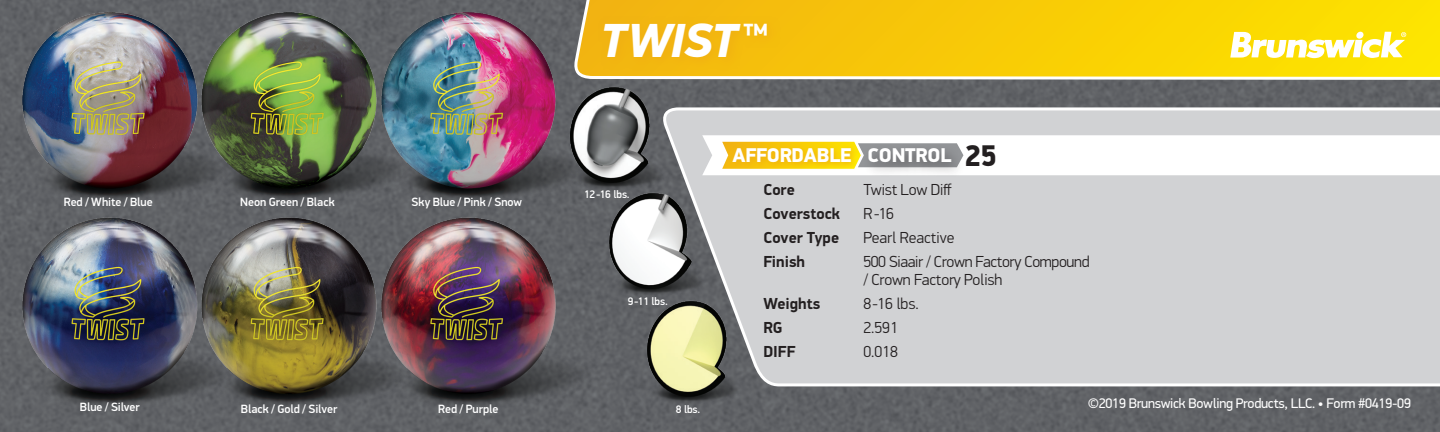
<style>
.page{position:relative;width:1440px;height:432px;background:#fff}
.page>*{position:absolute;margin:0;border:0;box-sizing:border-box;transform-origin:0 0}
.t1{font:italic 900 48px "PF Din Display Pro";letter-spacing:-.03em;color:#fff}
.t2{font:900 20px "PF Din Display Pro";letter-spacing:-.01em;color:#fff}
.t3{font:300 16px/18px "PF Din Display Pro";letter-spacing:-.01em;color:#231f20}
.t4{font:700 16px "PF Din Display Pro";color:#231f20}
.t5{font:14px "PF Din Display Pro";letter-spacing:-.02em;color:#fff}
.t6{font:500 12px "PF Din Display Pro";color:#fff}
.t7{font:500 11px "PF Din Display Pro";letter-spacing:-.01em;color:#fff}
.s1{font-size:30px;color:#231f20}
</style>
<div class="page">
<div style="left:594px;top:81px;width:846px;height:351px;background:#606266"></div>
<svg style="left:594px;top:0;width:846px;height:81px;background:#f5ce12"></svg>
<div style="left:598px;top:16px;width:183px;height:55px;background:#f2b610"></div>
<div style="left:679px;top:106px;width:761px;height:282px;background:#d1d2d4"></div>
<svg style="left:702px;top:135px;width:738px;height:40px"></svg>
<div style="left:728px;top:143px;width:131px;height:27px;background:#fefefd"></div>
<svg style="left:722px;top:142px;width:241px;height:27px;background:#f4c81e"></svg>
<div style="left:863px;top:143px;width:103px;height:35px;background:#231f20;opacity:.45"></div>
<svg style="left:1230px;top:32px;width:176px;height:26px"></svg>
<img style="left:235px;top:232px;width:108px;height:200px">
<img style="left:343px;top:232px;width:251px;height:200px">
<img style="left:0;top:232px;width:235px;height:200px">
<img style="left:0;top:0;width:164px;height:232px">
<img style="left:164px;top:0;width:179px;height:232px">
<img style="left:343px;top:0;width:251px;height:232px">
<img style="left:620px;top:285px;width:136px;height:135px">
<img style="left:584px;top:177px;width:135px;height:135px">
<img style="left:543px;top:70px;width:136px;height:136px">
<p class="t6" style="left:64px;top:195px;width:90px">Red / White / Blue</p>
<p class="t6" style="left:240px;top:195px;width:96px">Neon Green / Black</p>
<p class="t6" style="left:411px;top:195px;width:112px">Sky Blue / Pink / Snow</p>
<p class="t6" style="left:80px;top:400px;width:61px">Blue / Silver</p>
<p class="t6" style="left:241px;top:402px;width:98px">Black / Gold / Silver</p>
<p class="t6" style="left:438px;top:402px;width:62px">Red / Purple</p>
<h1 class="t1" style="left:600px;top:10px;width:171px">TWIST <sup>™</sup></h1>
<p class="t7" style="left:584px;top:187px;width:47px">12-16 lbs.</p>
<p class="t7" style="left:628px;top:294px;width:42px">9-11 lbs.</p>
<p class="t7" style="left:676px;top:402px;width:26px">8 lbs.</p>
<p class="t2" style="left:732px;top:143px;width:266px">AFFORDABLE CONTROL <span class="s1">25</span></p>
<p class="t4" style="left:763px;top:180px;width:33px">Core</p>
<p class="t3" style="left:863px;top:181px;width:90px">Twist Low Diff</p>
<p class="t4" style="left:763px;top:204px;width:78px">Coverstock</p>
<p class="t3" style="left:863px;top:205px;width:32px">R-16</p>
<p class="t4" style="left:763px;top:228px;width:77px">Cover Type</p>
<p class="t3" style="left:863px;top:229px;width:93px">Pearl Reactive</p>
<p class="t4" style="left:763px;top:252px;width:43px">Finish</p>
<p class="t3" style="left:863px;top:253px;width:228px">500 Siaair / Crown Factory Compound / Crown Factory Polish</p>
<p class="t4" style="left:763px;top:294px;width:58px">Weights</p>
<p class="t3" style="left:863px;top:295px;width:57px">8-16 lbs.</p>
<p class="t4" style="left:763px;top:318px;width:21px">RG</p>
<p class="t3" style="left:863px;top:319px;width:36px">2.591</p>
<p class="t4" style="left:763px;top:342px;width:34px">DIFF</p>
<p class="t3" style="left:863px;top:343px;width:36px">0.018</p>
<p class="t5" style="left:1088px;top:395px;width:325px">©2019 Brunswick Bowling Products, LLC. • Form #0419-09</p>
</div>
